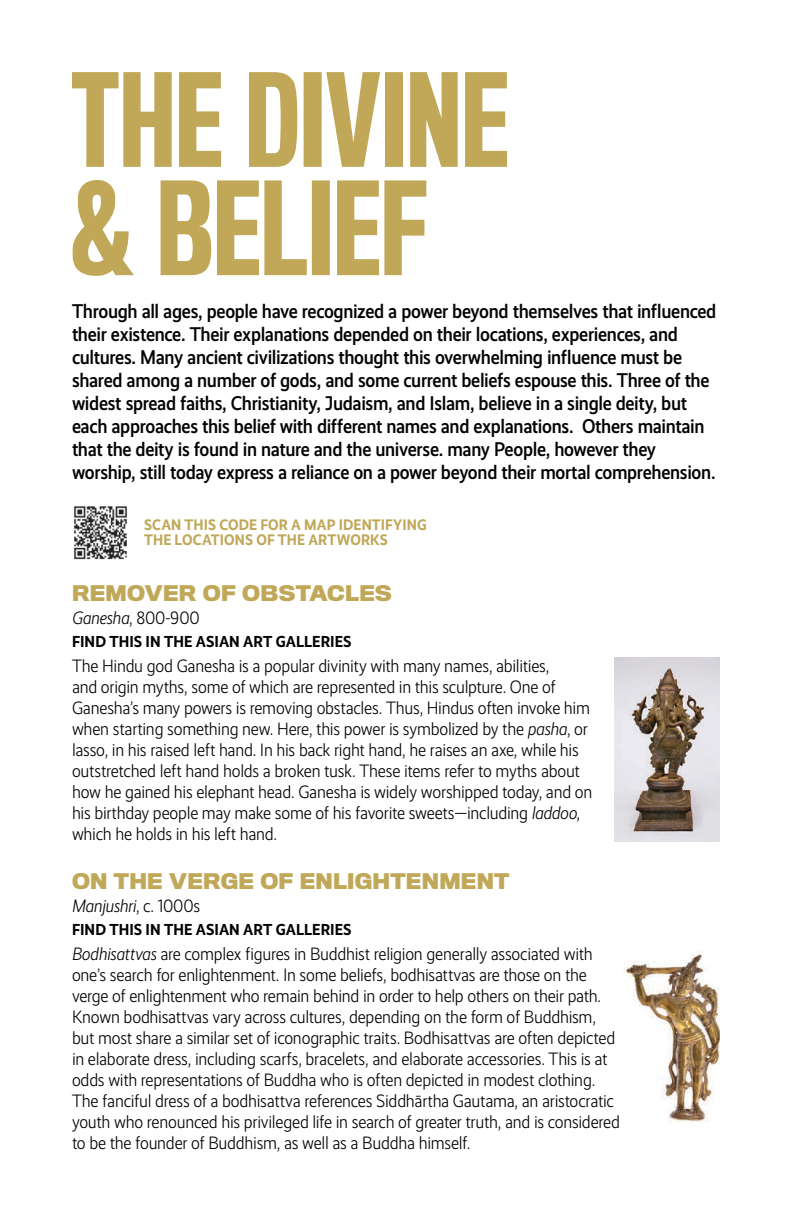
<style>
.page{position:relative;width:792px;height:1224px;background:#fff}
.page>*{position:absolute;margin:0;border:0;box-sizing:border-box;transform-origin:0 0}
.t1{font:500 20px/23px "Realist Narrow";letter-spacing:-.02em;color:#020304}
.t2{font:700 20px "Titling Gothic FB";letter-spacing:.015em;color:#c0a858}
.t3{font:300 18px/21px "Realist Narrow";letter-spacing:-.015em;color:#020304}
.t4{font:italic 300 18px "Realist Narrow";letter-spacing:-.02em;color:#020304}
.t5{font:700 16px "Realist Narrow";letter-spacing:.005em;color:#020304}
.t6{font:700 15.4px/14.8px "Realist Narrow";letter-spacing:.005em;color:#c0a858}
.s1{font-style:italic}
.s2{font-style:normal}
</style>
<div class="page">
<svg style="left:73px;top:180px;width:353px;height:96px"></svg>
<svg style="left:72px;top:72px;width:435px;height:95px;fill:#c0a858"></svg>
<img style="left:624px;top:952px;width:96px;height:170px">
<img style="left:74px;top:506px;width:53px;height:54px">
<img style="left:614px;top:657px;width:106px;height:185px">
<p class="t1" style="left:72px;top:300px;width:646px">Through all ages, people have recognized a power beyond themselves that influenced their existence. Their explanations depended on their locations, experiences, and cultures. Many ancient civilizations thought this overwhelming influence must be shared among a number of gods, and some current beliefs espouse this. Three of the widest spread faiths, Christianity, Judaism, and Islam, believe in a single deity, but each approaches this belief with different names and explanations. Others maintain that the deity is found in nature and the universe. many People, however they worship, still today express a reliance on a power beyond their mortal comprehension.</p>
<p class="t6" style="left:144px;top:517px;width:284px">SCAN THIS CODE FOR A MAP IDENTIFYING<br>THE LOCATIONS OF THE ARTWORKS</p>
<p class="t2" style="left:72px;top:580px;width:321px">REMOVER OF OBSTACLES</p>
<p class="t3" style="left:72px;top:607px;width:129px"><span class="s1">Ganesha</span>, 800-900</p>
<p class="t5" style="left:72px;top:632px;width:281px">FIND THIS IN THE ASIAN ART GALLERIES</p>
<p class="t3" style="left:72px;top:656px;width:522px">The Hindu god Ganesha is a popular divinity with many names, abilities,<br>and origin myths, some of which are represented in this sculpture. One of Ganesha’s many powers is removing obstacles. Thus, Hindus often invoke him when starting something new. Here, this power is symbolized by the <span class="s1">pasha</span>, or lasso, in his raised left hand. In his back right hand, he raises an axe, while his outstretched left hand holds a broken tusk. These items refer to myths about how he gained his elephant head. Ganesha is widely worshipped today, and on his birthday people may make some of his favorite sweets—including <span class="s1">laddoo</span>, which he holds in his left hand.</p>
<p class="t2" style="left:72px;top:869px;width:439px">ON THE VERGE OF ENLIGHTENMENT</p>
<p class="t4" style="left:72px;top:896px;width:130px">Manjushri<span class="s2">, c. 1000s</span></p>
<p class="t5" style="left:72px;top:920px;width:281px">FIND THIS IN THE ASIAN ART GALLERIES</p>
<p class="t3" style="left:72px;top:944px;width:550px"><span class="s1">Bodhisattvas</span> are complex figures in Buddhist religion generally associated with one’s search for enlightenment. In some beliefs, bodhisattvas are those on the verge of enlightenment who remain behind in order to help others on their path.<br>Known bodhisattvas vary across cultures, depending on the form of Buddhism, but most share a similar set of iconographic traits. Bodhisattvas are often depicted in elaborate dress, including scarfs, bracelets, and elaborate accessories. This is at odds with representations of Buddha who is often depicted in modest clothing.<br>The fanciful dress of a bodhisattva references Siddhārtha Gautama, an aristocratic youth who renounced his privileged life in search of greater truth, and is considered to be the founder of Buddhism, as well as a Buddha himself.</p>
</div>
